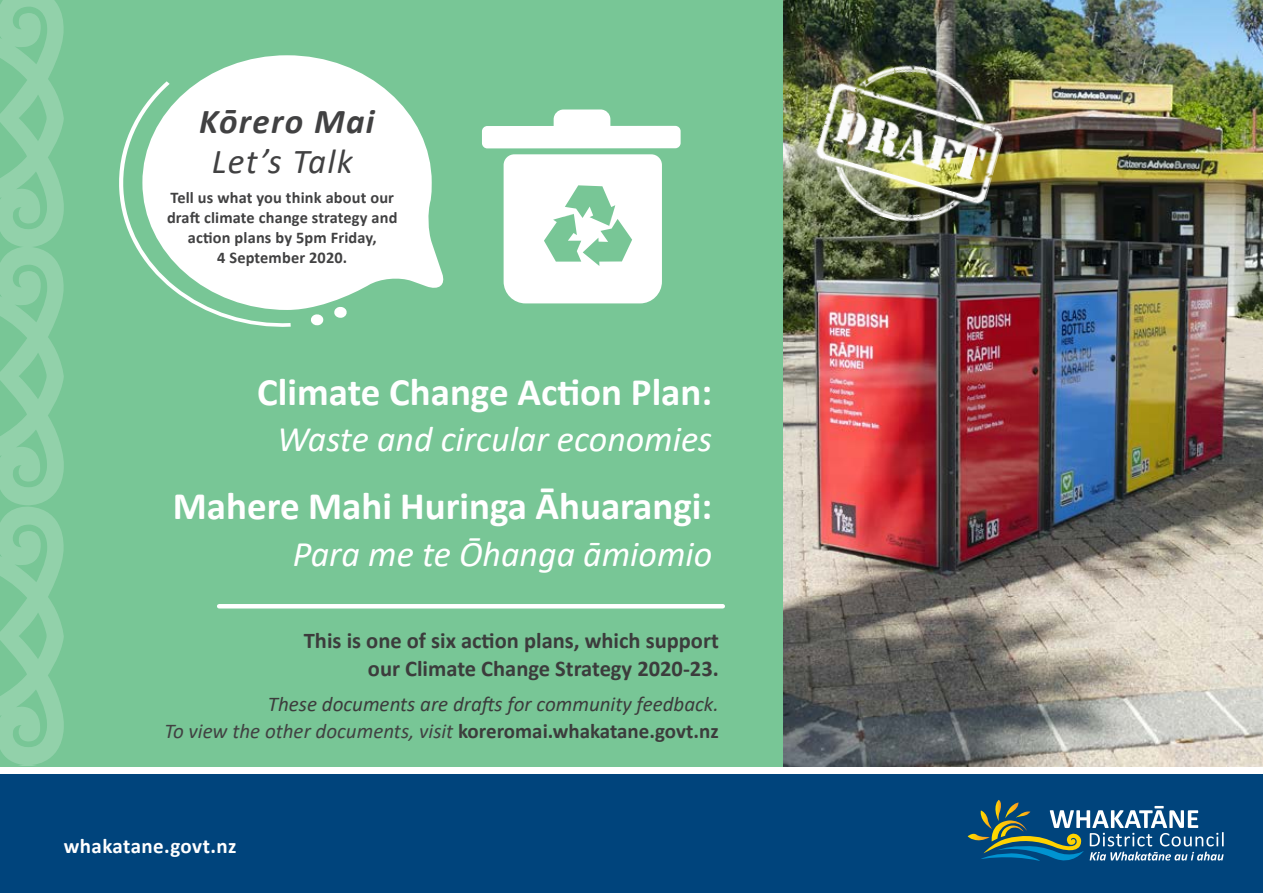
<style>
.page{position:relative;width:1263px;height:893px;background:#fff}
.page>*{position:absolute;margin:0;border:0;box-sizing:border-box;transform-origin:0 0}
.t1{font:700 39px "Calibri";color:#fff}
.t2{font:italic 36px "Calibri";color:#fff}
.t3{font:italic 700 34.95px "Calibri";letter-spacing:.04em;color:#414142}
.t4{font:italic 34.95px "Calibri";letter-spacing:.04em;color:#414142}
.t5{font:700 22.5px/28.5px "Calibri";color:#3c3c3c;text-align:right}
.t6{font:italic 21px/27px "Calibri";color:#3c3c3c;text-align:right}
.t7{font:700 21px "Calibri";letter-spacing:.02em;color:#fff}
.t8{font:700 16.35px/19.8px "Calibri";letter-spacing:.01em;color:#414142;text-align:center}
.s1{color:#414142}
.s2{font-weight:700;font-style:normal}
</style>
<div class="page">
<img style="left:782px;top:0;width:481px;height:766px">
<div style="left:0;top:775px;width:1263px;height:118px;background:#00447c"></div>
<div style="left:0;top:0;width:782px;height:766px;background:#78c696"></div>
<svg style="left:968px;top:800px;width:256px;height:61px"></svg>
<svg style="left:0;top:0;width:64px;height:765px"></svg>
<svg style="left:504px;top:154px;width:158px;height:149px;background:#e9f5ee"></svg>
<svg style="left:482px;top:109px;width:199px;height:39px"></svg>
<hr style="left:219px;top:604px;width:504px;height:4px;background:#fff">
<img style="left:804px;top:45px;width:212px;height:198px">
<svg style="left:334px;top:310px;width:13px;height:8px"></svg>
<svg style="left:311px;top:314px;width:13px;height:12px"></svg>
<svg style="left:200px;top:55px;width:244px;height:255px;fill:#fff"></svg>
<svg style="left:119px;top:81px;width:172px;height:246px"></svg>
<h3 class="t3" style="left:199px;top:96px;width:177px">Kōrero Mai</h3>
<h3 class="t4" style="left:212px;top:137px;width:143px">Let’s Talk</h3>
<p class="t8" style="left:167px;top:187px;width:232px">Tell us what you think about our draft climate change strategy and action plans by 5pm Friday,<br>4 September 2020.</p>
<h1 class="t1" style="left:257px;top:364px;width:456px">Climate Change Action Plan:</h1>
<h2 class="t2" style="left:277px;top:414px;width:436px">Waste and circular economies</h2>
<h1 class="t1" style="left:173px;top:478px;width:541px">Mahere Mahi Huringa Āhuarangi:</h1>
<h2 class="t2" style="left:293px;top:529px;width:421px">Para me te Ōhanga āmiomio</h2>
<p class="t5" style="left:304px;top:626px;width:416px">This is one of six action plans, which support our Climate Change Strategy 2020-23.</p>
<p class="t6" style="left:165px;top:689px;width:556px">These documents are drafts for community feedback.<br><span class="s1">To view the other documents, visit</span> <span class="s2">koreromai.whakatane.govt.nz</span></p>
<p class="t7" style="left:64px;top:831px;width:174px">whakatane.govt.nz</p>
</div>
